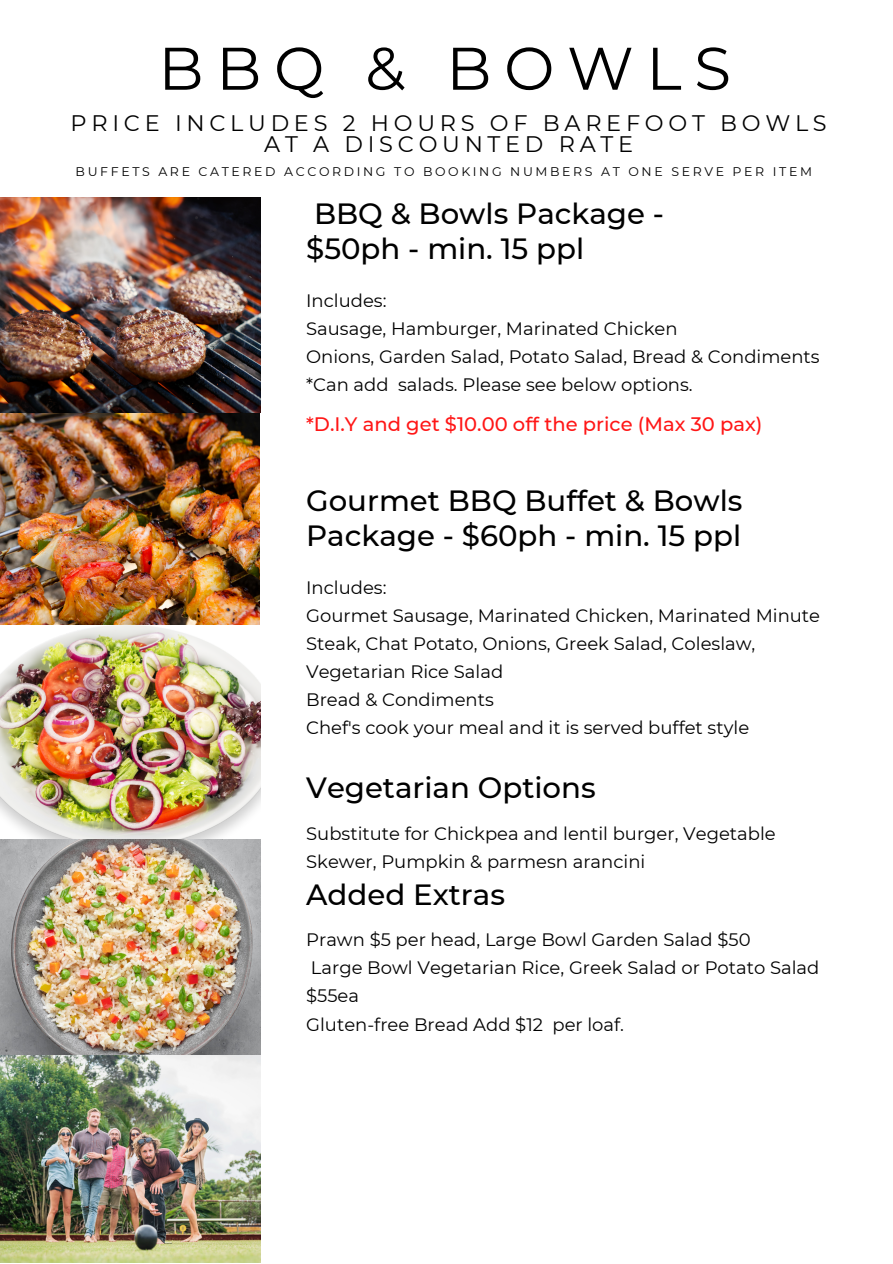
<style>
.page{position:relative;width:893px;height:1264px;background:#fff}
.page>*{position:absolute;margin:0;border:0;box-sizing:border-box;transform-origin:0 0}
.t1{font:60px "Montserrat";letter-spacing:.21em;color:#000}
.t2{font:500 29.25px/34.8px "Montserrat";color:#000}
.t3{font:22.5px "Montserrat";letter-spacing:.21em;color:#000}
.t4{font:500 19.5px "Montserrat";color:#ff1616}
.t5{font:18px/28px "Montserrat";color:#000}
.t6{font:12.45px "Montserrat";letter-spacing:.21em;color:#000}
</style>
<div class="page">
<img style="left:0;top:197px;width:260px;height:642px">
<img style="left:0;top:839px;width:261px;height:423px">
<img style="left:0;top:1055px;width:260px;height:207px">
<p class="t1" style="left:158px;top:32px;width:574px">BBQ &amp; BOWLS</p>
<p class="t3" style="left:71px;top:110px;width:757px">PRICE INCLUDES 2 HOURS OF BAREFOOT BOWLS</p>
<p class="t3" style="left:264px;top:130px;width:370px">AT A DISCOUNTED RATE</p>
<p class="t6" style="left:76px;top:164px;width:737px">BUFFETS ARE CATERED ACCORDING TO BOOKING NUMBERS AT ONE SERVE PER ITEM</p>
<p class="t2" style="left:314px;top:196px;width:351px">BBQ &amp; Bowls Package -</p>
<p class="t2" style="left:306px;top:231px;width:279px">$50ph - min. 15 ppl</p>
<p class="t5" style="left:306px;top:286px;width:82px">Includes:</p>
<p class="t5" style="left:306px;top:314px;width:373px">Sausage, Hamburger, Marinated Chicken</p>
<p class="t5" style="left:306px;top:342px;width:515px">Onions, Garden Salad, Potato Salad, Bread &amp; Condiments</p>
<p class="t5" style="left:306px;top:370px;width:388px">*Can add salads. Please see below options.</p>
<p class="t4" style="left:306px;top:412px;width:457px">*D.I.Y and get $10.00 off the price (Max 30 pax)</p>
<p class="t2" style="left:306px;top:483px;width:438px">Gourmet BBQ Buffet &amp; Bowls<br>Package - $60ph - min. 15 ppl</p>
<p class="t5" style="left:306px;top:573px;width:82px">Includes:</p>
<p class="t5" style="left:306px;top:601px;width:515px">Gourmet Sausage, Marinated Chicken, Marinated Minute<br>Steak, Chat Potato, Onions, Greek Salad, Coleslaw,<br>Vegetarian Rice Salad</p>
<p class="t5" style="left:306px;top:685px;width:189px">Bread &amp; Condiments</p>
<p class="t5" style="left:306px;top:714px;width:444px">Chef's cook your meal and it is served buffet style</p>
<p class="t2" style="left:306px;top:770px;width:291px">Vegetarian Options</p>
<p class="t5" style="left:306px;top:819px;width:471px">Substitute for Chickpea and lentil burger, Vegetable<br>Skewer, Pumpkin &amp; parmesn arancini</p>
<p class="t2" style="left:306px;top:876px;width:200px">Added Extras</p>
<p class="t5" style="left:306px;top:925px;width:446px">Prawn $5 per head, Large Bowl Garden Salad $50</p>
<p class="t5" style="left:306px;top:953px;width:514px">Large Bowl Vegetarian Rice, Greek Salad or Potato Salad $55ea</p>
<p class="t5" style="left:306px;top:1010px;width:319px">Gluten-free Bread Add $12 per loaf.</p>
</div>
